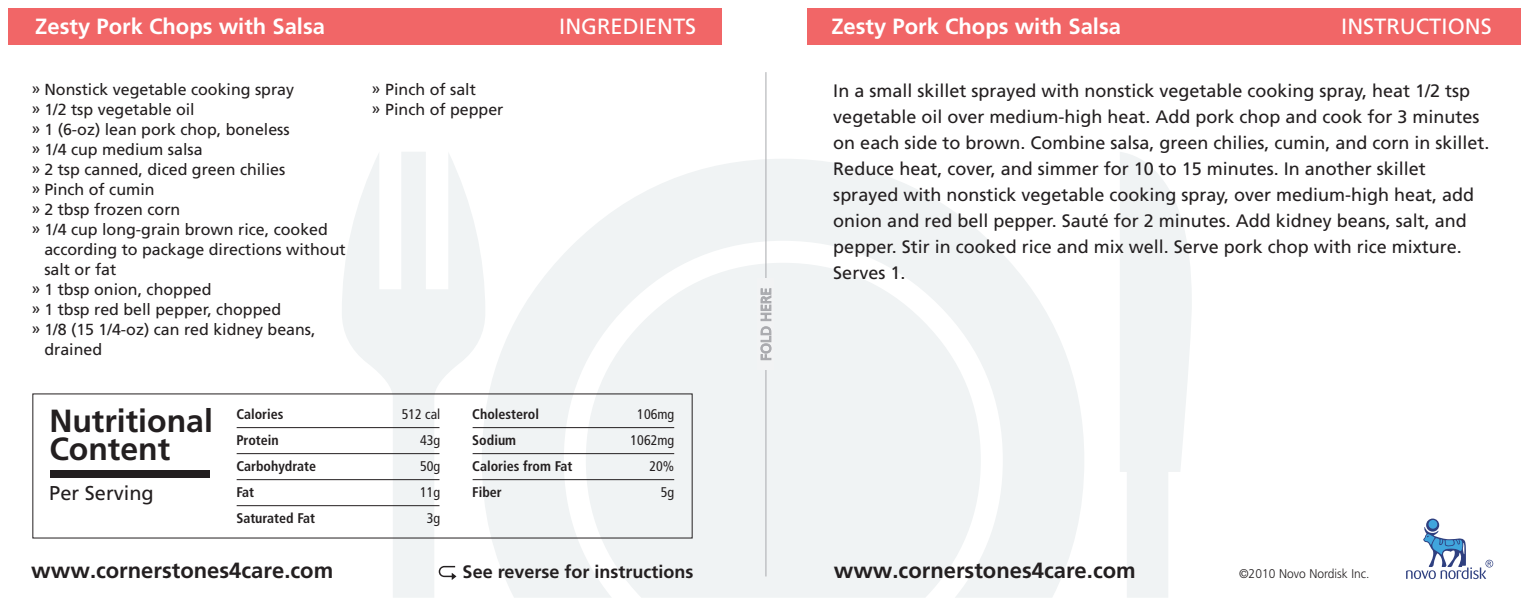
<style>
.page{position:relative;width:1530px;height:598px;background:#fff}
.page>*{position:absolute;margin:0;border:0;box-sizing:border-box;transform-origin:0 0}
.t1{font:700 32px/28px "Frutiger";color:#231f20}
.t2{font:700 22px "Frutiger";color:#231f20}
.t3{font:700 22px "Frutiger";color:#fff}
.t4{font:22px "Frutiger";color:#fff}
.t5{font:20px "Frutiger";color:#231f20}
.t6{font:18px/26px "Frutiger";color:#231f20}
.t7{font:700 18px "Frutiger";color:#231f20}
.t8{font:16px/20px "Frutiger";color:#231f20}
.t9{font:700 condensed 14px/26px "Frutiger";color:#231f20}
.t10{font:condensed 14px/26px "Frutiger";color:#231f20;text-align:right}
.t11{font:14px "Frutiger";color:#a8a9ad}
.t12{font:300 12.6px "Frutiger";color:#231f20;scale:.95 1}
</style>
<div class="page">
<svg style="left:342px;top:152px;width:850px;height:445px;fill:#f0f3f4"></svg>
<div style="left:8px;top:8px;width:714px;height:36px;background:#f16667"></div>
<div style="left:807px;top:8px;width:714px;height:36px;background:#f16667"></div>
<hr style="left:766px;top:72px;width:1px;height:504px;background:#a8a9ad">
<div style="left:758px;top:279px;width:16px;height:91px;background:#f2f3f4"></div>
<svg style="left:760px;top:288px;width:12px;height:72px"></svg>
<div style="left:51px;top:470px;width:159px;height:7px;background:#231f20"></div>
<svg style="left:439px;top:566px;width:17px;height:14px"></svg>
<svg style="left:1426px;top:518px;width:13px;height:13px"></svg>
<div style="left:1429px;top:520px;width:8px;height:8px;background:#40a5dc;border-radius:50%"></div>
<svg style="left:1406px;top:526px;width:87px;height:53px"></svg>
<p class="t3" style="left:35px;top:13px;width:291px">Zesty Pork Chops with Salsa</p>
<p class="t3" style="left:831px;top:13px;width:291px">Zesty Pork Chops with Salsa</p>
<p class="t4" style="left:559px;top:13px;width:138px">INGREDIENTS</p>
<p class="t4" style="left:1341px;top:13px;width:152px">INSTRUCTIONS</p>
<p class="t8" style="left:31px;top:79px;width:264px">» Nonstick vegetable cooking spray</p>
<p class="t8" style="left:31px;top:99px;width:165px">» 1/2 tsp vegetable oil</p>
<p class="t8" style="left:31px;top:119px;width:260px">» 1 (6-oz) lean pork chop, boneless</p>
<p class="t8" style="left:31px;top:139px;width:173px">» 1/4 cup medium salsa</p>
<p class="t8" style="left:31px;top:159px;width:255px">» 2 tsp canned, diced green chilies</p>
<p class="t8" style="left:31px;top:179px;width:125px">» Pinch of cumin</p>
<p class="t8" style="left:31px;top:199px;width:150px">» 2 tbsp frozen corn</p>
<p class="t8" style="left:31px;top:219px;width:298px">» 1/4 cup long-grain brown rice, cooked</p>
<p class="t8" style="left:44px;top:239px;width:303px">according to package directions without</p>
<p class="t8" style="left:44px;top:259px;width:74px">salt or fat</p>
<p class="t8" style="left:31px;top:279px;width:182px">» 1 tbsp onion, chopped</p>
<p class="t8" style="left:31px;top:299px;width:251px">» 1 tbsp red bell pepper, chopped</p>
<p class="t8" style="left:31px;top:319px;width:286px">» 1/8 (15 1/4-oz) can red kidney beans,</p>
<p class="t8" style="left:44px;top:339px;width:59px">drained</p>
<p class="t8" style="left:371px;top:79px;width:134px">» Pinch of salt<br>» Pinch of pepper</p>
<h1 class="t1" style="left:49px;top:407px;width:165px">Nutritional<br>Content</h1>
<p class="t5" style="left:49px;top:481px;width:106px">Per Serving</p>
<p class="t9" style="left:236px;top:401px;width:81px">Calories<br>Protein<br>Carbohydrate<br>Fat<br>Saturated Fat</p>
<p class="t9" style="left:472px;top:401px;width:101px">Cholesterol<br>Sodium<br>Calories from Fat<br>Fiber</p>
<p class="t10" style="left:402px;top:401px;width:40px">512 cal<br>43g<br>50g<br>11g<br>3g</p>
<p class="t10" style="left:631px;top:401px;width:45px">106mg<br>1062mg<br>20%<br>5g</p>
<p class="t11" style="left:758px;top:361px;width:75px;rotate:-90deg">FOLD HERE</p>
<p class="t6" style="left:833px;top:77px;width:658px">In a small skillet sprayed with nonstick vegetable cooking spray, heat 1/2 tsp vegetable oil over medium-high heat. Add pork chop and cook for 3 minutes on each side to brown. Combine salsa, green chilies, cumin, and corn in skillet.<br>Reduce heat, cover, and simmer for 10 to 15 minutes. In another skillet sprayed with nonstick vegetable cooking spray, over medium-high heat, add onion and red bell pepper. Sauté for 2 minutes. Add kidney beans, salt, and pepper. Stir in cooked rice and mix well. Serve pork chop with rice mixture.<br>Serves 1.</p>
<p class="t2" style="left:31px;top:557px;width:303px">www.cornerstones4care.com</p>
<p class="t7" style="left:463px;top:561px;width:232px">See reverse for instructions</p>
<p class="t2" style="left:834px;top:557px;width:303px">www.cornerstones4care.com</p>
<p class="t12" style="left:1239px;top:566px;width:139px">©2010 Novo Nordisk Inc.</p>
</div>
